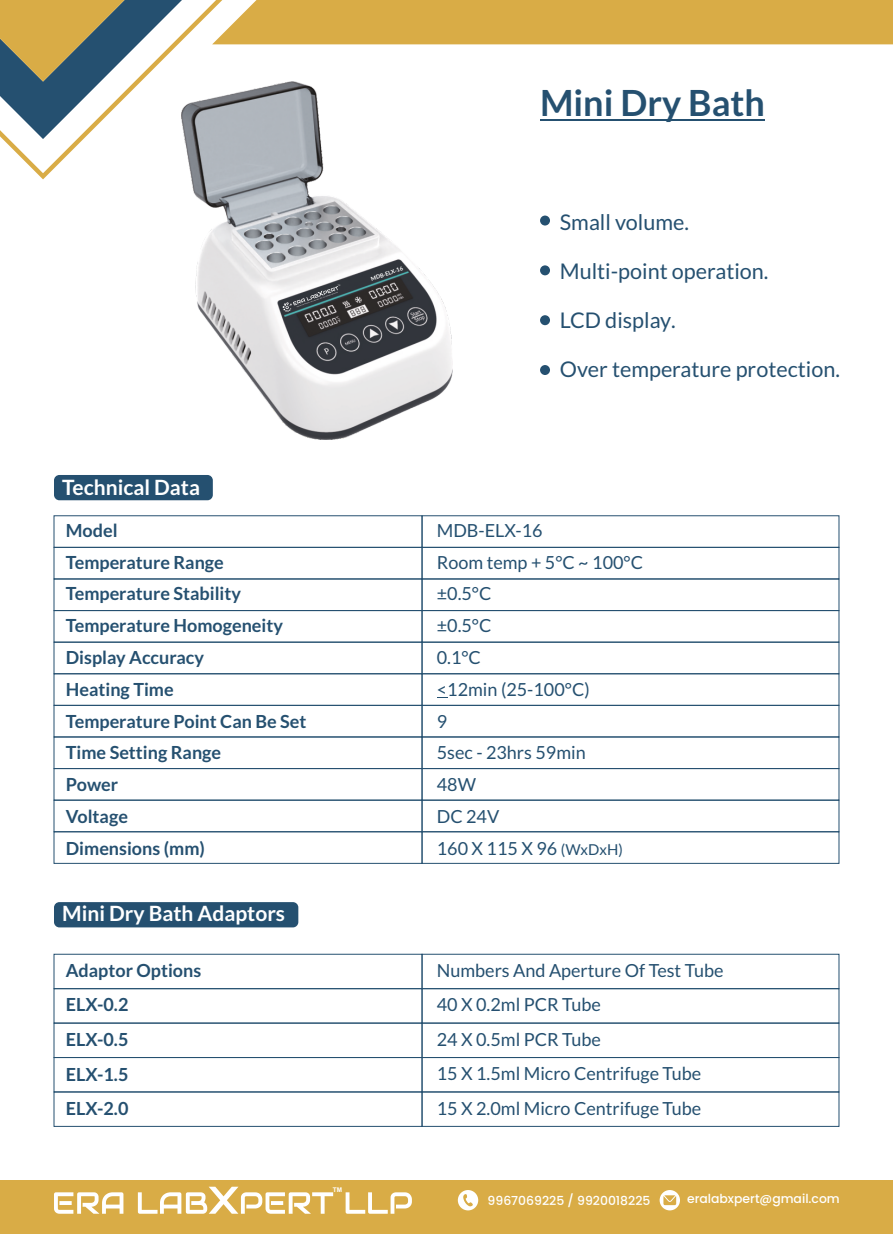
<style>
.page{position:relative;width:893px;height:1234px;background:#fff}
.page>*{position:absolute;margin:0;border:0;box-sizing:border-box;transform-origin:0 0}
.t1{font:700 36px "Lato";color:#255070}
.t2{font:21.6px "Lato";color:#255070}
.t3{font:700 21px "Lato";color:#fff}
.t4{font:18px/31.8px "Lato";color:#255070}
.t5{font:700 18px/31.8px "Lato";color:#255070}
.t6{font:500 12.45px "Poppins";color:#fff}
.t7{font:700 6.45px "Arial";color:#fff}
.t8{font:700 5.55px "Lato";color:#fff}
.s1{font-size:15px}
</style>
<div class="page">
<svg style="left:0;top:0;width:893px;height:179px"></svg>
<div style="left:0;top:1179px;width:893px;height:54px;background:#d9ac46"></div>
<svg style="left:54px;top:1192px;width:69px;height:21px"></svg>
<svg style="left:138px;top:1186px;width:274px;height:27px"></svg>
<svg style="left:660px;top:1189px;width:20px;height:21px"></svg>
<svg style="left:663px;top:1194px;width:13px;height:10px"></svg>
<div style="left:458px;top:1189px;width:20px;height:21px;background:#fff;border-radius:50%"></div>
<svg style="left:463px;top:1194px;width:10px;height:12px"></svg>
<div style="left:54px;top:515px;width:368px;height:32px;border:1px solid #255070"></div>
<div style="left:54px;top:547px;width:368px;height:32px;border:1px solid #255070"></div>
<div style="left:54px;top:578px;width:368px;height:32px;border:1px solid #255070"></div>
<div style="left:54px;top:610px;width:368px;height:32px;border:1px solid #255070"></div>
<div style="left:54px;top:641px;width:368px;height:33px;border:1px solid #255070"></div>
<div style="left:54px;top:673px;width:368px;height:32px;border:1px solid #255070"></div>
<div style="left:54px;top:475px;width:159px;height:25px;background:#255070;border-radius:5px"></div>
<div style="left:422px;top:515px;width:417px;height:32px;border:1px solid #255070"></div>
<div style="left:422px;top:547px;width:417px;height:32px;border:1px solid #255070"></div>
<div style="left:422px;top:578px;width:417px;height:32px;border:1px solid #255070"></div>
<div style="left:422px;top:610px;width:417px;height:32px;border:1px solid #255070"></div>
<div style="left:422px;top:641px;width:417px;height:33px;border:1px solid #255070"></div>
<div style="left:422px;top:673px;width:417px;height:32px;border:1px solid #255070"></div>
<div style="left:54px;top:799px;width:368px;height:33px;border:1px solid #255070"></div>
<div style="left:54px;top:768px;width:368px;height:32px;border:1px solid #255070"></div>
<div style="left:54px;top:736px;width:368px;height:32px;border:1px solid #255070"></div>
<div style="left:54px;top:704px;width:368px;height:33px;border:1px solid #255070"></div>
<div style="left:422px;top:799px;width:417px;height:33px;border:1px solid #255070"></div>
<div style="left:422px;top:768px;width:417px;height:32px;border:1px solid #255070"></div>
<div style="left:422px;top:736px;width:417px;height:32px;border:1px solid #255070"></div>
<div style="left:422px;top:704px;width:417px;height:33px;border:1px solid #255070"></div>
<div style="left:54px;top:901px;width:244px;height:26px;background:#255070;border-radius:5px"></div>
<div style="left:54px;top:953px;width:368px;height:35px;border:1px solid #255070"></div>
<div style="left:54px;top:988px;width:368px;height:35px;border:1px solid #255070"></div>
<div style="left:54px;top:1022px;width:368px;height:35px;border:1px solid #255070"></div>
<div style="left:54px;top:1056px;width:368px;height:36px;border:1px solid #255070"></div>
<div style="left:54px;top:1091px;width:368px;height:35px;border:1px solid #255070"></div>
<div style="left:422px;top:953px;width:417px;height:35px;border:1px solid #255070"></div>
<div style="left:422px;top:988px;width:417px;height:35px;border:1px solid #255070"></div>
<div style="left:422px;top:1022px;width:417px;height:35px;border:1px solid #255070"></div>
<div style="left:422px;top:1056px;width:417px;height:36px;border:1px solid #255070"></div>
<div style="left:422px;top:1091px;width:417px;height:35px;border:1px solid #255070"></div>
<hr style="left:540px;top:119px;width:225px;height:1px;background:#255070">
<div style="left:540px;top:215px;width:10px;height:10px;background:#255070;border-radius:50%"></div>
<div style="left:540px;top:265px;width:10px;height:10px;background:#255070;border-radius:50%"></div>
<div style="left:540px;top:315px;width:10px;height:10px;background:#255070;border-radius:50%"></div>
<div style="left:540px;top:365px;width:10px;height:10px;background:#255070;border-radius:50%"></div>
<img style="left:182px;top:82px;width:271px;height:357px">
<svg style="left:283px;top:284px;width:57px;height:28px"></svg>
<p class="t3" style="left:62px;top:478px;width:139px">Technical Data</p>
<p class="t5" style="left:66px;top:515px;width:242px">Model<br>Temperature Range<br>Temperature Stability<br>Temperature Homogeneity<br>Display Accuracy<br>Heating Time<br>Temperature Point Can Be Set<br>Time Setting Range<br>Power<br>Voltage<br>Dimensions (mm)</p>
<p class="t8" style="left:370px;top:277px;width:35px;rotate:-19deg">MDB-ELX-16</p>
<h1 class="t1" style="left:540px;top:87px;width:226px">Mini Dry Bath</h1>
<p class="t2" style="left:560px;top:213px;width:131px">Small volume.</p>
<p class="t2" style="left:560px;top:262px;width:210px">Multi-point operation.</p>
<p class="t2" style="left:560px;top:310px;width:118px">LCD display.</p>
<p class="t2" style="left:560px;top:359px;width:282px">Over temperature protection.</p>
<p class="t4" style="left:437px;top:515px;width:208px">MDB-ELX-16<br>Room temp + 5°C ~ 100°C ±0.5°C<br>±0.5°C<br>0.1°C<br>&lt;12min (25-100°C)<br>9<br>5sec - 23hrs 59min<br>48W<br>DC 24V<br>160 X 115 X 96 <span class="s1">(WxDxH)</span></p>
<p class="t3" style="left:62px;top:903px;width:224px">Mini Dry Bath Adaptors</p>
<p class="t5" style="left:66px;top:953px;width:137px;line-height:34.5px">Adaptor Options<br>ELX-0.2<br>ELX-0.5<br>ELX-1.5<br>ELX-2.0</p>
<p class="t4" style="left:437px;top:953px;width:288px;line-height:34.5px">Numbers And Aperture Of Test Tube<br>40 X 0.2ml PCR Tube<br>24 X 0.5ml PCR Tube<br>15 X 1.5ml Micro Centrifuge Tube<br>15 X 2.0ml Micro Centrifuge Tube</p>
<p class="t7" style="left:333px;top:1186px;width:11px">TM</p>
<p class="t6" style="left:488px;top:1191px;width:164px">9967069225 / 9920018225</p>
<p class="t6" style="left:687px;top:1189px;width:154px">eralabxpert@gmail.com</p>
</div>
